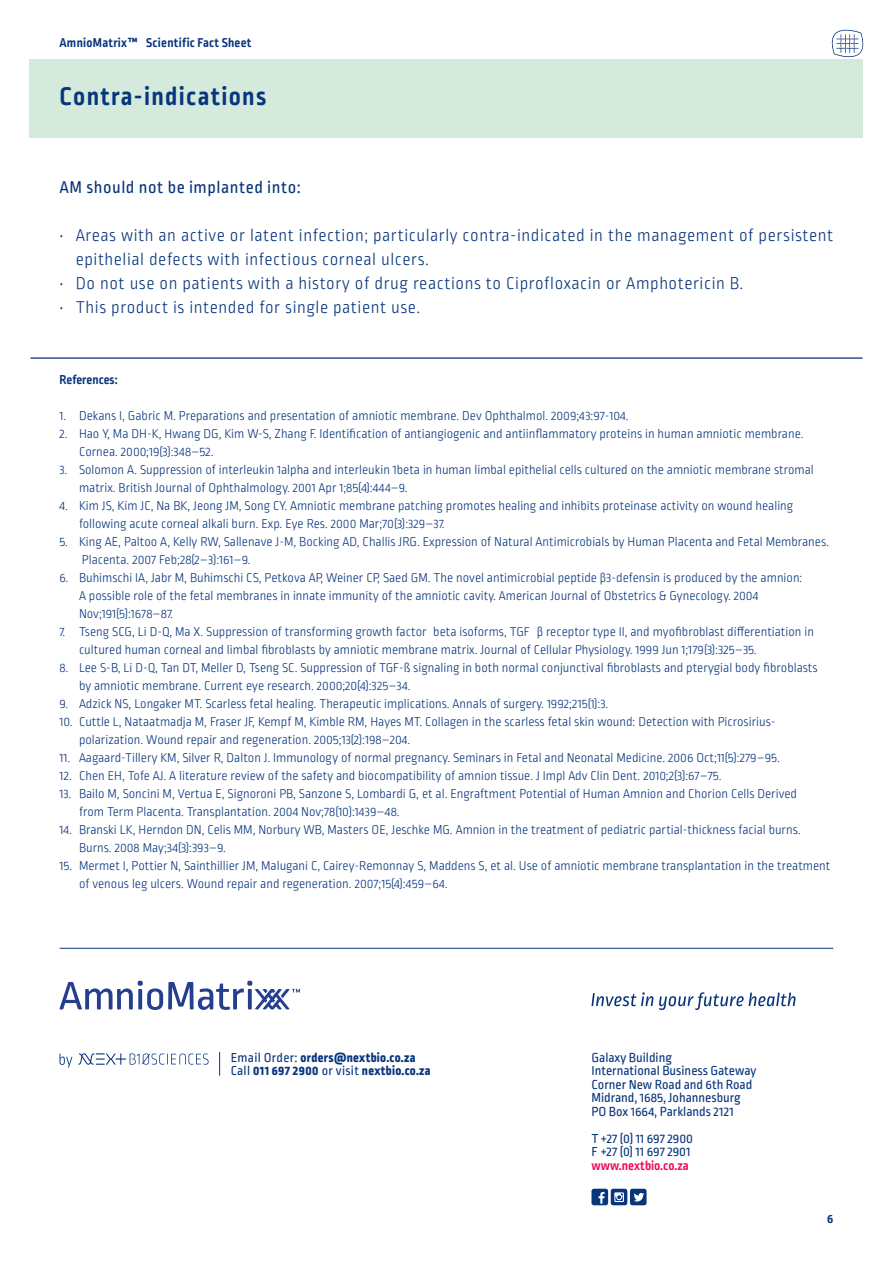
<style>
.page{position:relative;width:893px;height:1263px;background:#fff}
.page>*{position:absolute;margin:0;border:0;box-sizing:border-box;transform-origin:0 0}
.t1{font:700 27px "Ropa Soft Pro";letter-spacing:.05em;color:#08357c}
.t2{font:300 18px "Ropa Soft Pro";letter-spacing:.03em;color:#08357c}
.t3{font:18px "Ropa Soft Pro";letter-spacing:.03em;color:#08357c}
.t4{font:13.8px "Ropa Soft Pro";color:#08357c}
.t5{font:700 13.8px "Ropa Soft Pro";color:#ed105a}
.t6{font:800 13.65px "Ropa Soft Pro";letter-spacing:.02em;color:#08357c}
.t7{font:300 13.5px "Ropa Soft Pro";color:#08357c}
.t8{font:700 13.5px "Ropa Soft Pro";letter-spacing:.02em;color:#08357c}
.t9{font:700 13.5px "Ropa Soft Pro";color:#08357c}
.s1{font-weight:400}
</style>
<div class="page">
<svg style="left:831px;top:29px;width:33px;height:29px"></svg>
<div style="left:30px;top:60px;width:833px;height:78px;background:#d3eadd"></div>
<hr style="left:30px;top:357px;width:833px;height:2px;background:#08357c">
<svg style="left:591px;top:1189px;width:56px;height:16px"></svg>
<hr style="left:60px;top:948px;width:773px;height:1px;background:#08357c">
<svg style="left:591px;top:992px;width:205px;height:18px"></svg>
<svg style="left:78px;top:1053px;width:131px;height:12px"></svg>
<svg style="left:60px;top:1053px;width:12px;height:15px"></svg>
<svg style="left:219px;top:1052px;width:1px;height:23px"></svg>
<svg style="left:59px;top:981px;width:241px;height:29px"></svg>
<p class="t8" style="left:60px;top:35px;width:193px">AmnioMatrix™ Scientific Fact Sheet</p>
<p class="t1" style="left:60px;top:81px;width:208px">Contra-indications</p>
<p class="t3" style="left:60px;top:177px;width:243px">AM should not be implanted into:</p>
<p class="t2" style="left:60px;top:226px;width:775px">• Areas with an active or latent infection; particularly contra-indicated in the management of persistent</p>
<p class="t2" style="left:76px;top:250px;width:355px">epithelial defects with infectious corneal ulcers.</p>
<p class="t2" style="left:60px;top:274px;width:685px">• Do not use on patients with a history of drug reactions to Ciprofloxacin or Amphotericin B.</p>
<p class="t2" style="left:60px;top:298px;width:362px">• This product is intended for single patient use.</p>
<p class="t9" style="left:60px;top:372px;width:60px">References:</p>
<p class="t7" style="left:60px;top:409px;width:571px">1. Dekans I, Gabric M. Preparations and presentation of amniotic membrane. Dev Ophthalmol. 2009;43:97-104.</p>
<p class="t7" style="left:60px;top:427px;width:746px">2. Hao Y, Ma DH-K, Hwang DG, Kim W-S, Zhang F. Identification of antiangiogenic and antiinflammatory proteins in human amniotic membrane.</p>
<p class="t7" style="left:79px;top:445px;width:136px">Cornea. 2000;19(3):348–52.</p>
<p class="t7" style="left:60px;top:463px;width:756px">3. Solomon A. Suppression of interleukin 1alpha and interleukin 1beta in human limbal epithelial cells cultured on the amniotic membrane stromal</p>
<p class="t7" style="left:79px;top:481px;width:330px">matrix. British Journal of Ophthalmology. 2001 Apr 1;85(4):444–9.</p>
<p class="t7" style="left:60px;top:499px;width:735px">4. Kim JS, Kim JC, Na BK, Jeong JM, Song CY. Amniotic membrane patching promotes healing and inhibits proteinase activity on wound healing</p>
<p class="t7" style="left:79px;top:517px;width:367px">following acute corneal alkali burn. Exp. Eye Res. 2000 Mar;70(3):329–37.</p>
<p class="t7" style="left:60px;top:535px;width:771px">5. King AE, Paltoo A, Kelly RW, Sallenave J-M, Bocking AD, Challis JRG. Expression of Natural Antimicrobials by Human Placenta and Fetal Membranes.</p>
<p class="t7" style="left:82px;top:553px;width:170px">Placenta. 2007 Feb;28(2–3):161–9.</p>
<p class="t7" style="left:60px;top:571px;width:744px">6. Buhimschi IA, Jabr M, Buhimschi CS, Petkova AP, Weiner CP, Saed GM. The novel antimicrobial peptide β3-defensin is produced by the amnion:</p>
<p class="t7" style="left:79px;top:589px;width:681px">A possible role of the fetal membranes in innate immunity of the amniotic cavity. American Journal of Obstetrics &amp; Gynecology. 2004</p>
<p class="t7" style="left:79px;top:607px;width:95px">Nov;191(5):1678–87.</p>
<p class="t7" style="left:60px;top:625px;width:756px">7. Tseng SCG, Li D-Q, Ma X. Suppression of transforming growth factor‐beta isoforms, TGF‐β receptor type II, and myofibroblast differentiation in</p>
<p class="t7" style="left:79px;top:643px;width:679px">cultured human corneal and limbal fibroblasts by amniotic membrane matrix. Journal of Cellular Physiology. 1999 Jun 1;179(3):325–35.</p>
<p class="t7" style="left:60px;top:661px;width:760px">8. Lee S-B, Li D-Q, Tan DT, Meller D, Tseng SC. Suppression of TGF-ß signaling in both normal conjunctival fibroblasts and pterygial body fibroblasts</p>
<p class="t7" style="left:79px;top:679px;width:333px">by amniotic membrane. Current eye research. 2000;20(4):325–34.</p>
<p class="t7" style="left:60px;top:697px;width:550px">9. Adzick NS, Longaker MT. Scarless fetal healing. Therapeutic implications. Annals of surgery. 1992;215(1):3.</p>
<p class="t7" style="left:60px;top:715px;width:717px">10. Cuttle L, Nataatmadja M, Fraser JF, Kempf M, Kimble RM, Hayes MT. Collagen in the scarless fetal skin wound: Detection with Picrosirius-</p>
<p class="t7" style="left:79px;top:733px;width:333px">polarization. Wound repair and regeneration. 2005;13(2):198–204.</p>
<p class="t7" style="left:60px;top:751px;width:722px">11. Aagaard-Tillery KM, Silver R, Dalton J. Immunology of normal pregnancy. Seminars in Fetal and Neonatal Medicine. 2006 Oct;11(5):279–95.</p>
<p class="t7" style="left:60px;top:769px;width:663px">12. Chen EH, Tofe AJ. A literature review of the safety and biocompatibility of amnion tissue. J Impl Adv Clin Dent. 2010;2(3):67–75.</p>
<p class="t7" style="left:60px;top:787px;width:739px">13. Bailo M, Soncini M, Vertua E, Signoroni PB, Sanzone S, Lombardi G, et al. Engraftment Potential of Human Amnion and Chorion Cells Derived</p>
<p class="t7" style="left:79px;top:805px;width:322px">from Term Placenta. Transplantation. 2004 Nov;78(10):1439–48.</p>
<p class="t7" style="left:60px;top:823px;width:743px">14. Branski LK, Herndon DN, Celis MM, Norbury WB, Masters OE, Jeschke MG. Amnion in the treatment of pediatric partial-thickness facial burns.</p>
<p class="t7" style="left:79px;top:841px;width:148px">Burns. 2008 May;34(3):393–9.</p>
<p class="t7" style="left:60px;top:859px;width:772px">15. Mermet I, Pottier N, Sainthillier JM, Malugani C, Cairey-Remonnay S, Maddens S, et al. Use of amniotic membrane transplantation in the treatment</p>
<p class="t7" style="left:79px;top:877px;width:370px">of venous leg ulcers. Wound repair and regeneration. 2007;15(4):459–64.</p>
<p class="t6" style="left:231px;top:1049px;width:186px"><span class="s1">Email Order:</span> orders@nextbio.co.za</p>
<p class="t6" style="left:231px;top:1063px;width:201px"><span class="s1">Call</span> 011 697 2900 <span class="s1">or visit</span> nextbio.co.za</p>
<p class="t4" style="left:591px;top:1050px;width:82px">Galaxy Building</p>
<p class="t4" style="left:591px;top:1063px;width:167px">International Business Gateway</p>
<p class="t4" style="left:591px;top:1077px;width:162px">Corner New Road and 6th Road</p>
<p class="t4" style="left:591px;top:1090px;width:151px">Midrand, 1685, Johannesburg</p>
<p class="t4" style="left:591px;top:1104px;width:144px">PO Box 1664, Parklands 2121</p>
<p class="t4" style="left:591px;top:1131px;width:103px">T +27 (0) 11 697 2900</p>
<p class="t4" style="left:591px;top:1144px;width:100px">F +27 (0) 11 697 2901</p>
<p class="t5" style="left:591px;top:1157px;width:99px">www.nextbio.co.za</p>
<p class="t8" style="left:827px;top:1211px;width:8px">6</p>
</div>
